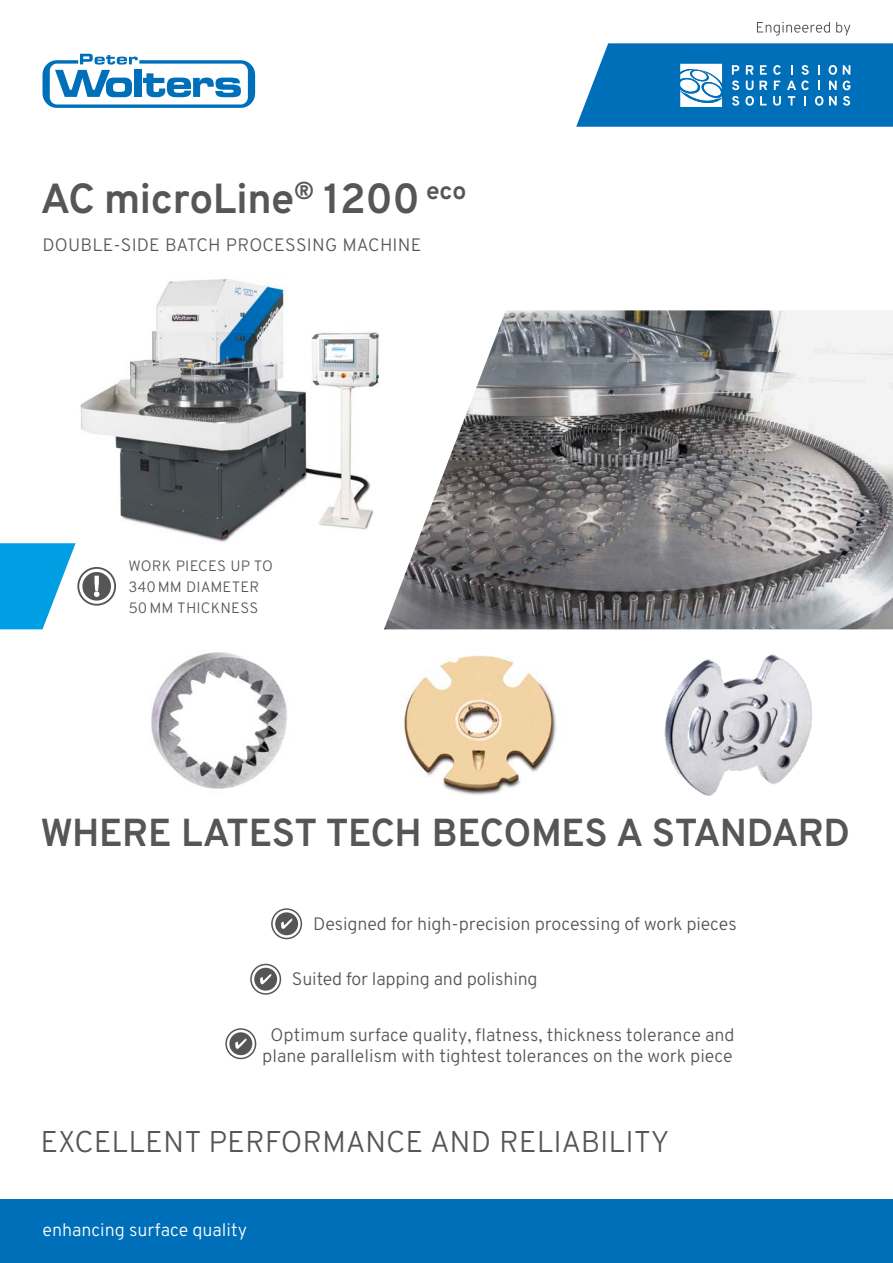
<style>
.page{position:relative;width:893px;height:1263px;background:#fff}
.page>*{position:absolute;margin:0;border:0;box-sizing:border-box;transform-origin:0 0}
.t1{font:700 42px "Overpass";letter-spacing:-.01em;color:#565655}
.t2{font:700 39px "Overpass";letter-spacing:-.01em;color:#565655}
.t3{font:300 30px "Overpass";color:#565655}
.t4{font:300 18px/21.6px "Overpass";color:#565655;text-align:center}
.t5{font:300 18px "Overpass";color:#fff}
.t6{font:300 15px/21px "Overpass";letter-spacing:.01em;color:#565655}
</style>
<div class="page">
<div style="left:0;top:1199px;width:893px;height:64px;background:#006fba"></div>
<svg style="left:43px;top:54px;width:212px;height:54px"></svg>
<svg style="left:576px;top:43px;width:317px;height:84px;background:#2584c4"></svg>
<svg style="left:757px;top:22px;width:93px;height:14px"></svg>
<img style="left:80px;top:279px;width:299px;height:264px">
<img style="left:384px;top:310px;width:509px;height:319px">
<svg style="left:0;top:543px;width:76px;height:86px"></svg>
<svg style="left:77px;top:567px;width:39px;height:39px"></svg>
<svg style="left:81px;top:570px;width:32px;height:32px"></svg>
<div style="left:79px;top:569px;width:35px;height:35px;border:3px solid #fff;border-radius:50%"></div>
<svg style="left:94px;top:576px;width:6px;height:21px"></svg>
<svg style="left:271px;top:908px;width:31px;height:31px"></svg>
<div style="left:274px;top:911px;width:25px;height:25px;background:#565655;border-radius:50%"></div>
<div style="left:273px;top:910px;width:28px;height:28px;border:3px solid #fff;border-radius:50%"></div>
<svg style="left:281px;top:919px;width:11px;height:10px"></svg>
<svg style="left:225px;top:1028px;width:31px;height:31px"></svg>
<div style="left:228px;top:1031px;width:26px;height:25px;background:#565655;border-radius:50%"></div>
<div style="left:227px;top:1030px;width:28px;height:28px;border:3px solid #fff;border-radius:50%"></div>
<svg style="left:235px;top:1038px;width:11px;height:11px"></svg>
<svg style="left:250px;top:964px;width:31px;height:31px"></svg>
<div style="left:253px;top:966px;width:25px;height:26px;background:#565655;border-radius:50%"></div>
<div style="left:252px;top:965px;width:28px;height:28px;border:3px solid #fff;border-radius:50%"></div>
<svg style="left:260px;top:974px;width:11px;height:10px"></svg>
<img style="left:664px;top:654px;width:148px;height:142px">
<img style="left:151px;top:652px;width:136px;height:137px">
<img style="left:403px;top:655px;width:153px;height:140px">
<h1 class="t1" style="left:40px;top:172px;width:427px">AC microLine<sup>®</sup> 1200 <sup>eco</sup></h1>
<p class="t4" style="left:43px;top:234px;width:380px">DOUBLE-SIDE BATCH PROCESSING MACHINE</p>
<p class="t6" style="left:128px;top:555px;width:146px">WORK PIECES UP TO<br>340MM DIAMETER<br>50MM THICKNESS</p>
<h2 class="t2" style="left:41px;top:808px;width:811px">WHERE LATEST TECH BECOMES A STANDARD</h2>
<p class="t4" style="left:313px;top:913px;width:425px">Designed for high-precision processing of work pieces</p>
<p class="t4" style="left:292px;top:968px;width:247px">Suited for lapping and polishing</p>
<p class="t4" style="left:262px;top:1024px;width:474px">Optimum surface quality, flatness, thickness tolerance and plane parallelism with tightest tolerances on the work piece</p>
<h3 class="t3" style="left:41px;top:1124px;width:630px">EXCELLENT PERFORMANCE AND RELIABILITY</h3>
<p class="t5" style="left:43px;top:1219px;width:206px">enhancing surface quality</p>
</div>
